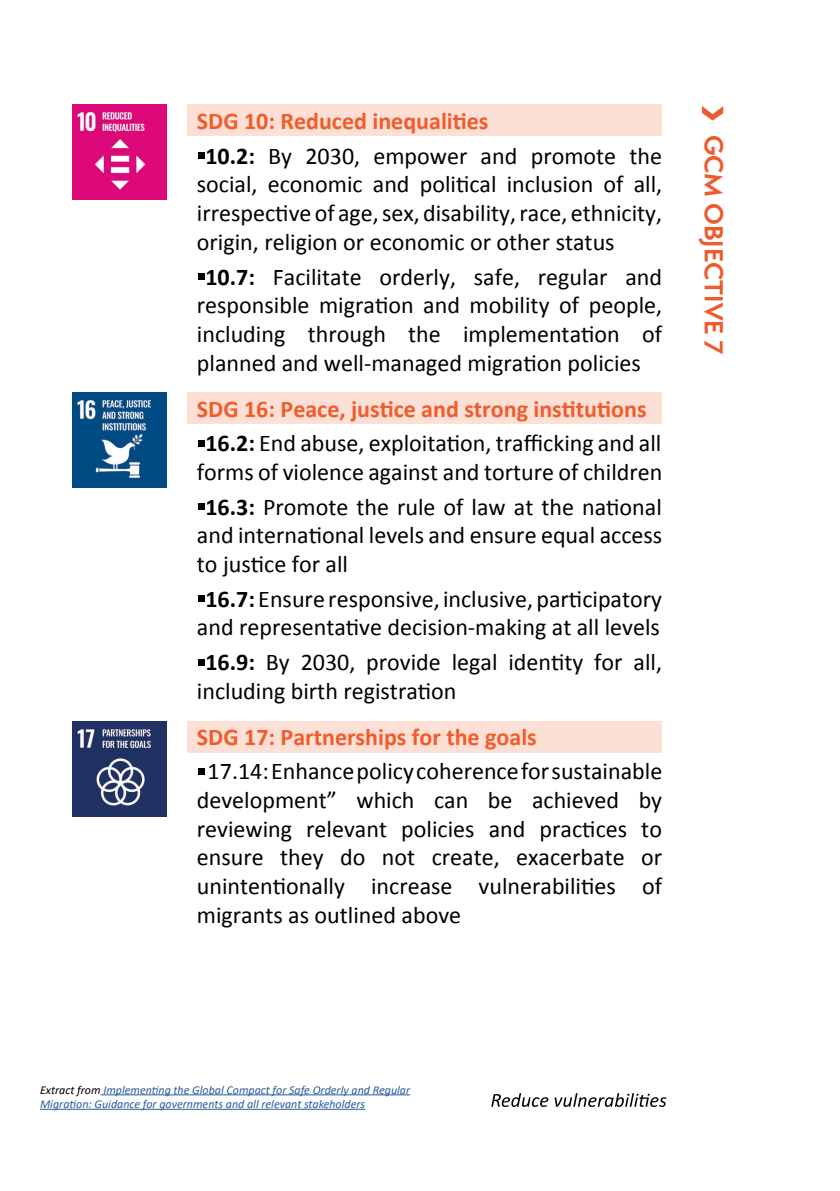
<style>
.page{position:relative;width:840px;height:1191px;background:#fff}
.page>*{position:absolute;margin:0;border:0;box-sizing:border-box;transform-origin:0 0}
.t1{font:700 50px "Semplicita Pro";color:#eb5c2e}
.t2{font:24px/28.8px "Calibri";color:#000;text-align:justify}
.t3{font:700 24px/34.4px "Calibri";color:#f05c2c}
.t4{font:700 24px "Semplicita Pro";color:#eb5c2e}
.t5{font:italic 12px/14.4px "Calibri";color:#275b9b}
.s1{font-weight:700}
.s2{color:#000}
.s3{font-weight:400;color:#000}
</style>
<div class="page">
<svg style="left:491px;top:1093px;width:175px;height:14px"></svg>
<div style="left:187px;top:104px;width:475px;height:31px;background:#fcdfd5"></div>
<div style="left:187px;top:392px;width:475px;height:31px;background:#fcdfd5"></div>
<div style="left:187px;top:721px;width:475px;height:31px;background:#fcdfd5"></div>
<div style="left:198px;top:152px;width:6px;height:7px;background:#000"></div>
<div style="left:198px;top:273px;width:6px;height:7px;background:#000"></div>
<svg style="left:198px;top:440px;width:6px;height:6px"></svg>
<div style="left:198px;top:503px;width:6px;height:7px;background:#000"></div>
<div style="left:198px;top:595px;width:6px;height:7px;background:#000"></div>
<svg style="left:198px;top:659px;width:6px;height:6px"></svg>
<svg style="left:198px;top:768px;width:6px;height:6px"></svg>
<img style="left:72px;top:104px;width:94px;height:95px">
<img style="left:72px;top:392px;width:94px;height:95px">
<img style="left:72px;top:721px;width:94px;height:95px">
<hr style="left:101px;top:1094px;width:309px;height:1px;background:#275b9b">
<hr style="left:40px;top:1108px;width:325px;height:1px;background:#275b9b">
<p class="t3" style="left:197px;top:103px;width:293px">SDG 10: Reduced inequalities</p>
<p class="t2" style="left:197px;top:140px;width:466px;text-indent:8px"><span class="s1">10.2:</span> By 2030, empower and promote the social, economic and political inclusion of all, irrespective of age,sex, disability,race, ethnicity, origin, religion or economic or other status</p>
<p class="t2" style="left:197px;top:261px;width:466px;text-indent:9px"><span class="s1">10.7:</span> Facilitate orderly, safe, regular and responsible migration and mobility of people, including through the implementation of planned and well-managed migration policies</p>
<p class="t3" style="left:205px;top:391px;width:457px;text-indent:-8px">SDG 16: Peace, justice and strong institutions<br><span class="s2">16.2:</span> <span class="s3">End abuse, exploitation, trafficking and all</span></p>
<p class="t2" style="left:197px;top:454px;width:466px;line-height:34.4px;text-align:center">forms of violence against and torture of children<br><span class="s1">16.3:</span> Promote the rule of law at the national</p>
<p class="t2" style="left:197px;top:520px;width:466px">and international levels and ensure equal access to justice for all</p>
<p class="t2" style="left:197px;top:583px;width:466px;text-align:center"><span class="s1">16.7:</span> Ensure responsive, inclusive, participatory and representative decision-making at all levels</p>
<p class="t2" style="left:197px;top:646px;width:466px;text-indent:8px"><span class="s1">16.9:</span> By 2030, provide legal identity for all, including birth registration</p>
<p class="t3" style="left:197px;top:718px;width:341px">SDG 17: Partnerships for the goals</p>
<p class="t2" style="left:197px;top:755px;width:466px;text-indent:11px">17.14:Enhancepolicycoherenceforsustainable development” which can be achieved by reviewing relevant policies and practices to ensure they do not create, exacerbate or unintentionally increase vulnerabilities of migrants as outlined above</p>
<h1 class="t1" style="left:756px;top:104px;width:20px;rotate:90deg">›</h1>
<p class="t4" style="left:731px;top:134px;width:221px;rotate:90deg">GCM OBJECTIVE 7</p>
<p class="t5" style="left:40px;top:1081px;width:371px"><span class="s2">Extract from</span> Implementing the Global Compact for Safe Orderly and Regular<br>Migration: Guidance for governments and all relevant stakeholders</p>
</div>
